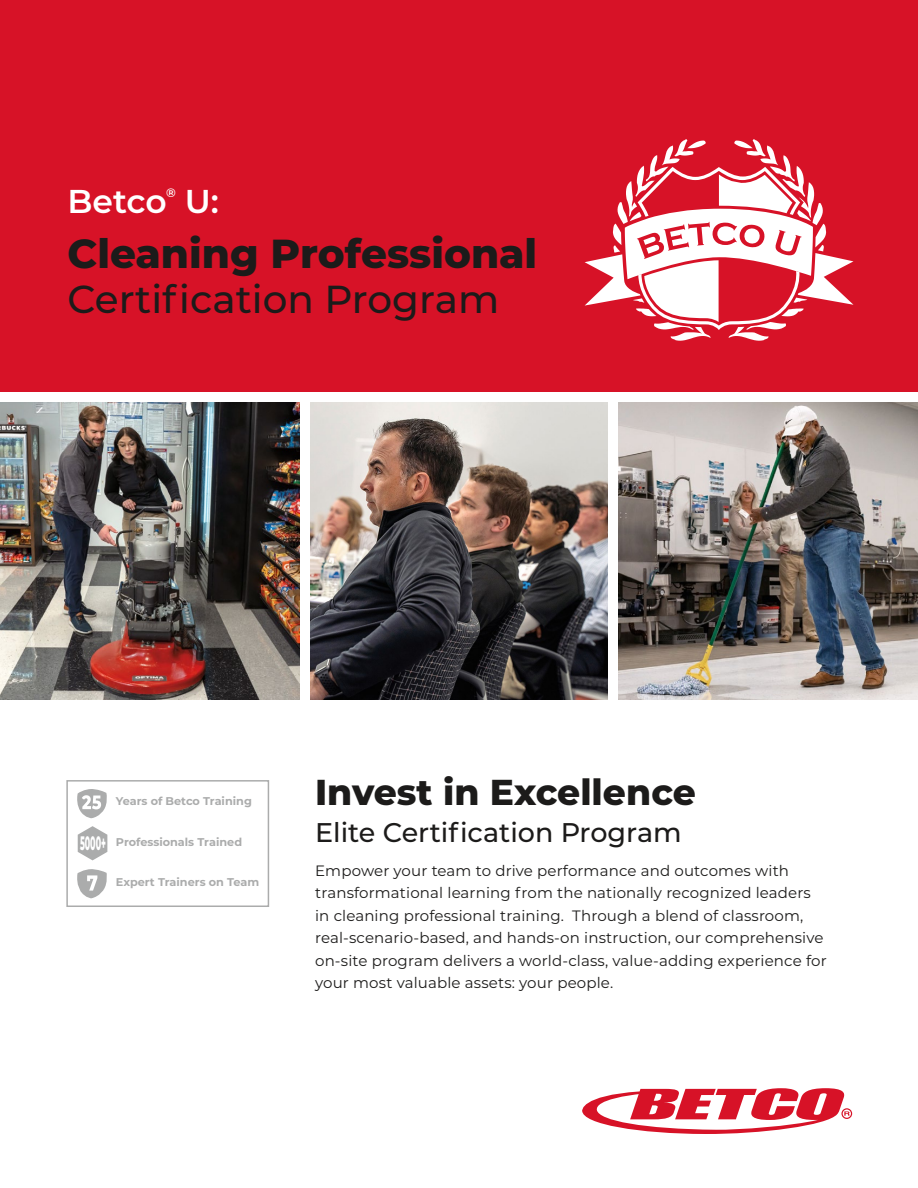
<style>
.page{position:relative;width:918px;height:1188px;background:#fff}
.page>*{position:absolute;margin:0;border:0;box-sizing:border-box;transform-origin:0 0}
.t1{font:800 40.5px "Montserrat";color:#1c1b1a}
.t2{font:500 39px "Montserrat";color:#1c1b1a}
.t3{font:800 36px "Montserrat";color:#1c1b1a}
.t4{font:600 33px "Montserrat";letter-spacing:-.005em;color:#fff}
.t5{font:500 27px "Montserrat";color:#1c1b1a}
.t6{font:800 19.5px "Montserrat";color:#fff;scale:.41 1}
.t7{font:15px/22.5px "Montserrat";letter-spacing:.01em;color:#1c1b1a}
.t8{font:600 12.3px "Montserrat";color:#fff}
.t9{font:700 11.25px "Montserrat";color:#abacac}
</style>
<div class="page">
<div style="left:0;top:0;width:918px;height:392px;background:#d71227"></div>
<svg style="left:582px;top:1088px;width:270px;height:46px"></svg>
<img style="left:0;top:402px;width:300px;height:297px">
<img style="left:618px;top:402px;width:300px;height:297px">
<img style="left:311px;top:402px;width:296px;height:297px">
<svg style="left:585px;top:139px;width:269px;height:202px"></svg>
<svg style="left:77px;top:789px;width:30px;height:29px"></svg>
<svg style="left:77px;top:869px;width:30px;height:29px"></svg>
<svg style="left:78px;top:826px;width:29px;height:34px"></svg>
<div style="left:66px;top:780px;width:203px;height:127px;border:2px solid #abacac"></div>
<h3 class="t4" style="left:68px;top:178px;width:101px">Betco</h3>
<p class="t8" style="left:166px;top:184px;width:11px">®</p>
<h3 class="t4" style="left:185px;top:178px;width:36px">U:</h3>
<h1 class="t1" style="left:68px;top:224px;width:471px">Cleaning Professional</h1>
<h2 class="t2" style="left:68px;top:272px;width:433px">Certification Program</h2>
<h3 class="t6" style="left:80px;top:829px;width:65px">5000+</h3>
<p class="t9" style="left:116px;top:793px;width:138px">Years of Betco Training</p>
<p class="t9" style="left:116px;top:834px;width:128px">Professionals Trained</p>
<p class="t9" style="left:116px;top:874px;width:145px">Expert Trainers on Team</p>
<h3 class="t3" style="left:315px;top:766px;width:382px">Invest in Excellence</h3>
<h3 class="t5" style="left:315px;top:813px;width:368px">Elite Certification Program</h3>
<p class="t7" style="left:315px;top:859px;width:513px">Empower your team to drive performance and outcomes with transformational learning from the nationally recognized leaders in cleaning professional training. Through a blend of classroom, real-scenario-based, and hands-on instruction, our comprehensive on-site program delivers a world-class, value-adding experience for your most valuable assets: your people.</p>
</div>
